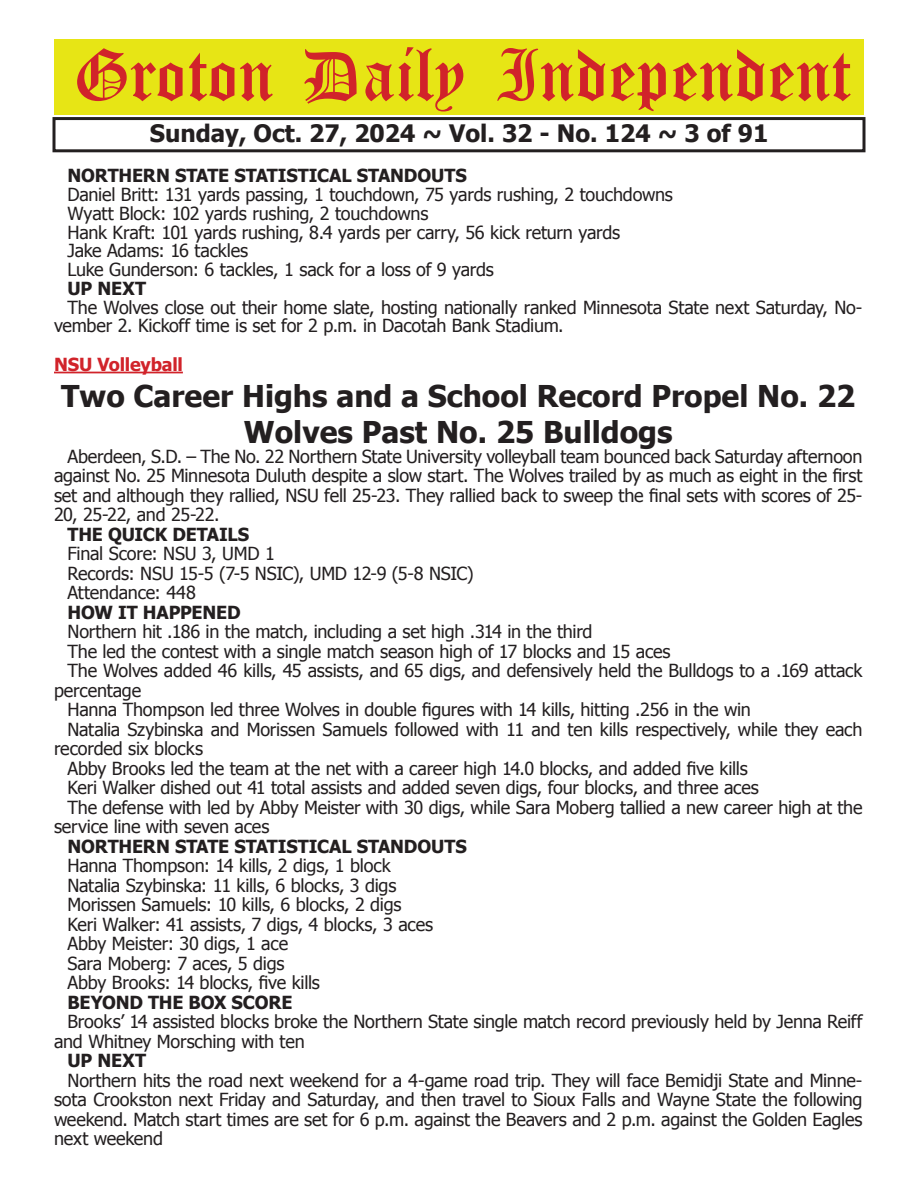
<style>
.page{position:relative;width:918px;height:1188px;background:#fff}
.page>*{position:absolute;margin:0;border:0;box-sizing:border-box;transform-origin:0 0}
.t1{font:54px "Old English Five";color:#d1232a}
.t2{font:700 30px/36px "Tahoma";color:#231f20;text-align:center}
.t3{font:700 24px "Tahoma";color:#231f20}
.t4{font:18px/19.5px "Tahoma";letter-spacing:-.01em;color:#231f20}
.t5{font:700 18px "Tahoma";letter-spacing:-.01em;color:#231f20}
.t6{font:700 18px "Tahoma";letter-spacing:-.01em;color:#d1232a}
</style>
<div class="page">
<div style="left:52px;top:117px;width:814px;height:35px;border:3px solid #231f20"></div>
<div style="left:54px;top:40px;width:810px;height:75px;background:#e7e515"></div>
<hr style="left:54px;top:372px;width:129px;height:1px;background:#d1232a">
<h1 class="t1" style="left:73px;top:50px;width:779px">Groton Daily Independent</h1>
<h3 class="t3" style="left:150px;top:116px;width:620px">Sunday, Oct. 27, 2024 ~ Vol. 32 - No. 124 ~ 3 of 91</h3>
<p class="t5" style="left:68px;top:163px;width:401px">NORTHERN STATE STATISTICAL STANDOUTS</p>
<p class="t4" style="left:68px;top:184px;width:607px;line-height:18.8px">Daniel Britt: 131 yards passing, 1 touchdown, 75 yards rushing, 2 touchdowns Wyatt Block: 102 yards rushing, 2 touchdowns<br>Hank Kraft: 101 yards rushing, 8.4 yards per carry, 56 kick return yards<br>Jake Adams: 16 tackles<br>Luke Gunderson: 6 tackles, 1 sack for a loss of 9 yards</p>
<p class="t5" style="left:68px;top:276px;width:80px">UP NEXT</p>
<p class="t4" style="left:54px;top:297px;width:810px;line-height:18.8px;text-indent:14px">The Wolves close out their home slate, hosting nationally ranked Minnesota State next Saturday, No&shy;vember 2. Kickoff time is set for 2 p.m. in Dacotah Bank Stadium.</p>
<p class="t6" style="left:54px;top:352px;width:130px">NSU Volleyball</p>
<h2 class="t2" style="left:61px;top:377px;width:795px">Two Career Highs and a School Record Propel No. 22<br>Wolves Past No. 25 Bulldogs</h2>
<p class="t4" style="left:54px;top:446px;width:810px;text-align:justify;text-indent:14px">Aberdeen, S.D. – The No. 22 Northern State University volleyball team bounced back Saturday afternoon against No. 25 Minnesota Duluth despite a slow start. The Wolves trailed by as much as eight in the first set and although they rallied, NSU fell 25-23. They rallied back to sweep the final sets with scores of 25- 20, 25-22, and 25-22.</p>
<p class="t5" style="left:68px;top:522px;width:183px">THE QUICK DETAILS</p>
<p class="t4" style="left:68px;top:543px;width:408px">Final Score: NSU 3, UMD 1<br>Records: NSU 15-5 (7-5 NSIC), UMD 12-9 (5-8 NSIC)<br>Attendance: 448</p>
<p class="t5" style="left:68px;top:600px;width:175px">HOW IT HAPPENED</p>
<p class="t4" style="left:68px;top:621px;width:527px">Northern hit .186 in the match, including a set high .314 in the third</p>
<p class="t4" style="left:68px;top:641px;width:605px">The led the contest with a single match season high of 17 blocks and 15 aces</p>
<p class="t4" style="left:68px;top:660px;width:797px">The Wolves added 46 kills, 45 assists, and 65 digs, and defensively held the Bulldogs to a .169 attack</p>
<p class="t4" style="left:54px;top:680px;width:89px">percentage</p>
<p class="t4" style="left:68px;top:699px;width:685px">Hanna Thompson led three Wolves in double figures with 14 kills, hitting .256 in the win</p>
<p class="t4" style="left:68px;top:719px;width:797px">Natalia Szybinska and Morissen Samuels followed with 11 and ten kills respectively, while they each</p>
<p class="t4" style="left:54px;top:738px;width:151px">recorded six blocks</p>
<p class="t4" style="left:68px;top:758px;width:682px">Abby Brooks led the team at the net with a career high 14.0 blocks, and added five kills</p>
<p class="t4" style="left:68px;top:777px;width:693px">Keri Walker dished out 41 total assists and added seven digs, four blocks, and three aces</p>
<p class="t4" style="left:68px;top:797px;width:797px">The defense with led by Abby Meister with 30 digs, while Sara Moberg tallied a new career high at the</p>
<p class="t4" style="left:54px;top:816px;width:217px">service line with seven aces</p>
<p class="t5" style="left:68px;top:833px;width:401px">NORTHERN STATE STATISTICAL STANDOUTS</p>
<p class="t4" style="left:68px;top:855px;width:367px">Hanna Thompson: 14 kills, 2 digs, 1 block Natalia Szybinska: 11 kills, 6 blocks, 3 digs Morissen Samuels: 10 kills, 6 blocks, 2 digs Keri Walker: 41 assists, 7 digs, 4 blocks, 3 aces Abby Meister: 30 digs, 1 ace<br>Sara Moberg: 7 aces, 5 digs<br>Abby Brooks: 14 blocks, five kills</p>
<p class="t5" style="left:68px;top:989px;width:227px">BEYOND THE BOX SCORE</p>
<p class="t4" style="left:54px;top:1011px;width:810px;text-indent:14px">Brooks’ 14 assisted blocks broke the Northern State single match record previously held by Jenna Reiff and Whitney Morsching with ten</p>
<p class="t5" style="left:68px;top:1048px;width:80px">UP NEXT</p>
<p class="t4" style="left:54px;top:1069px;width:810px;text-align:justify;text-indent:14px">Northern hits the road next weekend for a 4-game road trip. They will face Bemidji State and Minne&shy;sota Crookston next Friday and Saturday, and then travel to Sioux Falls and Wayne State the following weekend. Match start times are set for 6 p.m. against the Beavers and 2 p.m. against the Golden Eagles next weekend</p>
</div>
